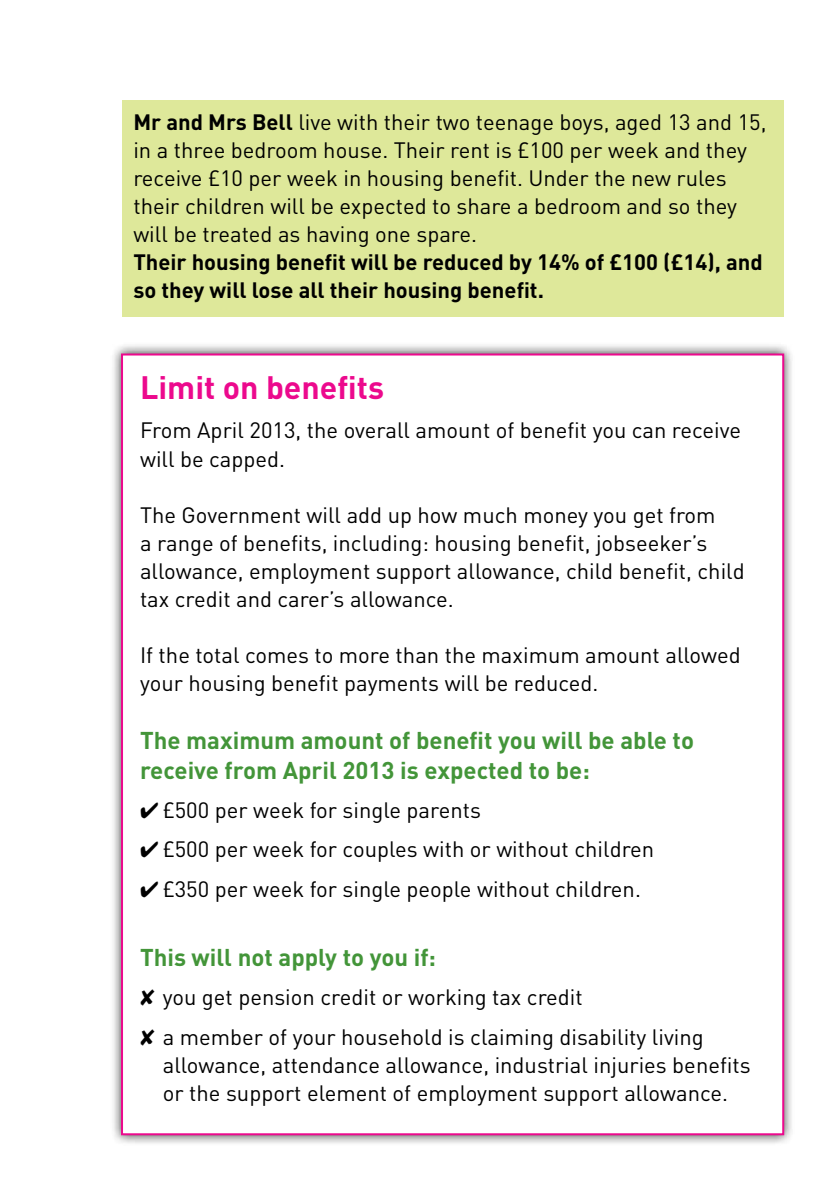
<style>
.page{position:relative;width:840px;height:1191px;background:#fff}
.page>*{position:absolute;margin:0;border:0;box-sizing:border-box;transform-origin:0 0}
.t1{font:700 32px "DIN";color:#ec098d}
.t2{font:700 24px/30px "DIN";color:#439539}
.t3{font:22px/28px "DIN";color:#000}
.t4{font:700 22px/28px "DIN";color:#000}
.s1{font-weight:700}
</style>
<div class="page">
<div style="left:110px;top:342px;width:684px;height:804px;background:#000;opacity:.75"></div>
<div style="left:122px;top:354px;width:660px;height:780px;background:#fff"></div>
<div style="left:122px;top:101px;width:660px;height:216px;background:#dee89a"></div>
<p class="t3" style="left:133px;top:108px;width:634px"><span class="s1">Mr and Mrs Bell</span> live with their two teenage boys, aged 13 and 15, in a three bedroom house. Their rent is £100 per week and they receive £10 per week in housing benefit. Under the new rules their children will be expected to share a bedroom and so they will be treated as having one spare.</p>
<p class="t4" style="left:133px;top:247px;width:630px">Their housing benefit will be reduced by 14% of £100 (£14), and so they will lose all their housing benefit.</p>
<h1 class="t1" style="left:140px;top:367px;width:245px">Limit on benefits</h1>
<p class="t3" style="left:140px;top:416px;width:602px">From April 2013, the overall amount of benefit you can receive will be capped.</p>
<p class="t3" style="left:140px;top:500px;width:606px">The Government will add up how much money you get from<br>a range of benefits, including: housing benefit, jobseeker’s allowance, employment support allowance, child benefit, child tax credit and carer’s allowance.</p>
<p class="t3" style="left:140px;top:640px;width:602px">If the total comes to more than the maximum amount allowed your housing benefit payments will be reduced.</p>
<p class="t2" style="left:140px;top:724px;width:555px">The maximum amount of benefit you will be able to receive from April 2013 is expected to be:</p>
<p class="t3" style="left:140px;top:795px;width:342px">✔ £500 per week for single parents</p>
<p class="t3" style="left:140px;top:835px;width:515px">✔ £500 per week for couples with or without children</p>
<p class="t3" style="left:140px;top:874px;width:502px">✔ £350 per week for single people without children.</p>
<p class="t2" style="left:140px;top:941px;width:297px">This will not apply to you if:</p>
<p class="t3" style="left:140px;top:977px;width:565px;line-height:39.4px">✘ you get pension credit or working tax credit<br>✘ a member of your household is claiming disability living</p>
<p class="t3" style="left:163px;top:1050px;width:589px">allowance, attendance allowance, industrial injuries benefits or the support element of employment support allowance.</p>
</div>
